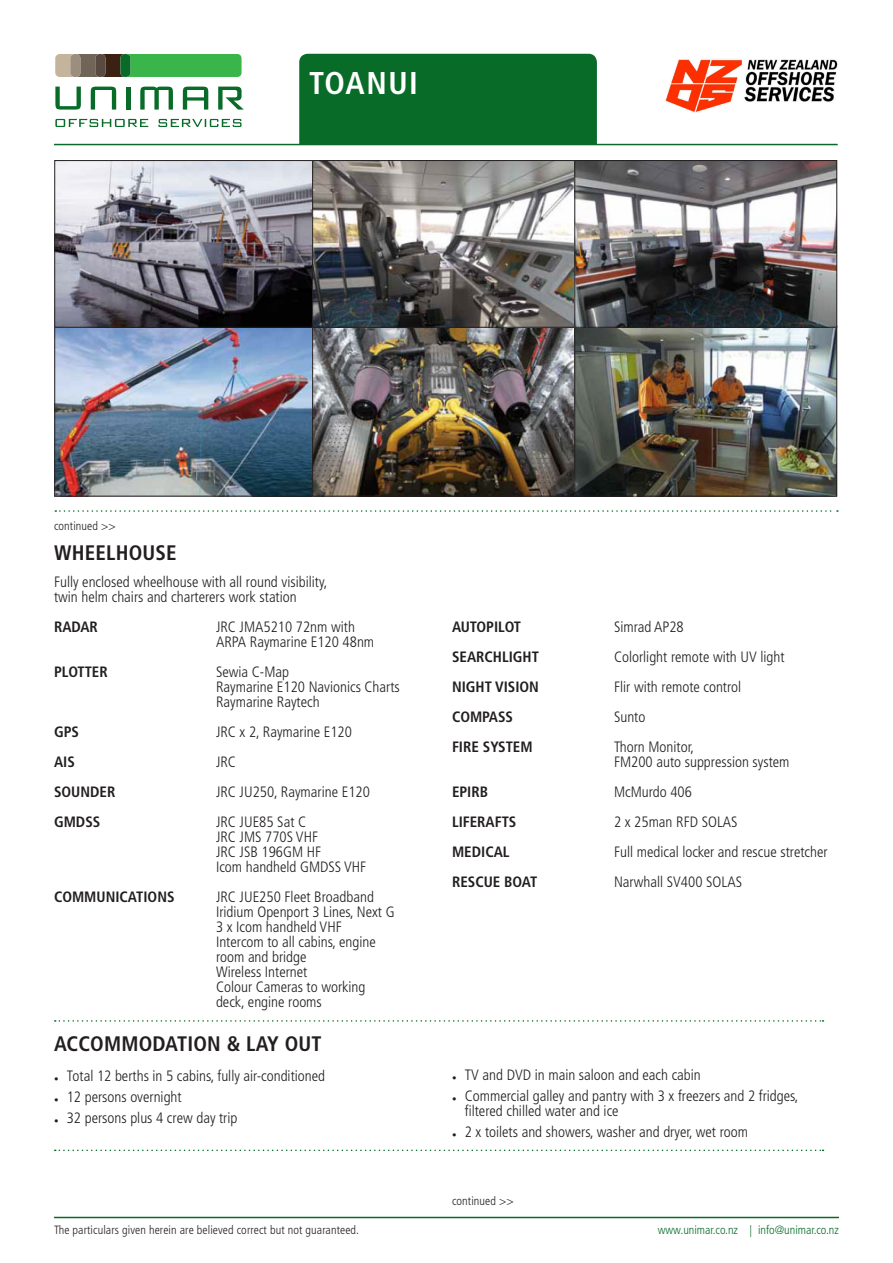
<style>
.page{position:relative;width:893px;height:1263px;background:#fff}
.page>*{position:absolute;margin:0;border:0;box-sizing:border-box;transform-origin:0 0}
.t1{font:700 condensed 31.5px "Frutiger";letter-spacing:.05em;color:#fff}
.t2{font:700 condensed 27px "Frutiger";color:#fff}
.t3{font:700 condensed 21px "Frutiger";letter-spacing:.01em;color:#231f20}
.t4{font:300 condensed 15px/15px "Frutiger";color:#231f20}
.t5{font:700 condensed 15px "Frutiger";color:#231f20}
.t6{font:300 condensed 12px "Frutiger";letter-spacing:.01em;color:#231f20}
.t7{font:300 condensed 12px "Frutiger";color:#086c28}
</style>
<div class="page">
<hr style="left:54px;top:1217px;width:785px;height:1px;background:#086c28">
<hr style="left:54px;top:144px;width:784px;height:1px;background:#086c28">
<div style="left:299px;top:54px;width:298px;height:90px;background:#086c28"></div>
<svg style="left:55px;top:87px;width:26px;height:23px"></svg>
<svg style="left:91px;top:87px;width:25px;height:23px"></svg>
<svg style="left:140px;top:87px;width:33px;height:23px"></svg>
<hr style="left:126px;top:87px;width:4px;height:23px;background:#086c28">
<svg style="left:183px;top:87px;width:25px;height:23px"></svg>
<svg style="left:218px;top:87px;width:26px;height:23px"></svg>
<svg style="left:55px;top:54px;width:187px;height:23px;background:#509850"></svg>
<svg style="left:55px;top:119px;width:93px;height:8px"></svg>
<svg style="left:158px;top:119px;width:84px;height:8px"></svg>
<img style="left:665px;top:59px;width:173px;height:54px">
<img style="left:57px;top:328px;width:255px;height:166px">
<div style="left:55px;top:326px;width:262px;height:170px;border:1px solid #231f20"></div>
<img style="left:314px;top:328px;width:261px;height:166px">
<div style="left:312px;top:326px;width:266px;height:170px;border:1px solid #231f20"></div>
<img style="left:577px;top:328px;width:258px;height:166px">
<div style="left:575px;top:326px;width:262px;height:170px;border:1px solid #231f20"></div>
<svg style="left:55px;top:510px;width:783px;height:2px"></svg>
<svg style="left:55px;top:1020px;width:768px;height:2px"></svg>
<svg style="left:55px;top:1149px;width:768px;height:2px"></svg>
<svg style="left:57px;top:162px;width:255px;height:163px;background:#87858e"></svg>
<div style="left:55px;top:160px;width:262px;height:167px;border:1px solid #231f20"></div>
<img style="left:314px;top:162px;width:261px;height:163px">
<div style="left:312px;top:160px;width:266px;height:167px;border:1px solid #231f20"></div>
<img style="left:577px;top:162px;width:258px;height:163px">
<div style="left:575px;top:160px;width:262px;height:167px;border:1px solid #231f20"></div>
<p class="t2" style="left:309px;top:65px;width:153px">GO EMERALD</p>
<p class="t1" style="left:309px;top:65px;width:110px">TOANUI</p>
<p class="t6" style="left:54px;top:519px;width:63px">continued &gt;&gt;</p>
<p class="t3" style="left:54px;top:540px;width:124px">WHEELHOUSE</p>
<p class="t4" style="left:54px;top:575px;width:275px">Fully enclosed wheelhouse with all round visibility,</p>
<p class="t4" style="left:54px;top:590px;width:244px">twin helm chairs and charterers work station</p>
<p class="t5" style="left:54px;top:618px;width:45px">RADAR</p>
<p class="t4" style="left:216px;top:620px;width:141px">JRC JMA5210 72nm with</p>
<p class="t4" style="left:216px;top:635px;width:160px">ARPA Raymarine E120 48nm</p>
<p class="t5" style="left:54px;top:663px;width:55px">PLOTTER</p>
<p class="t4" style="left:216px;top:665px;width:75px">Sewia C-Map</p>
<p class="t4" style="left:216px;top:680px;width:185px">Raymarine E120 Navionics Charts</p>
<p class="t4" style="left:216px;top:695px;width:105px">Raymarine Raytech</p>
<p class="t5" style="left:54px;top:723px;width:27px">GPS</p>
<p class="t4" style="left:216px;top:725px;width:137px">JRC x 2, Raymarine E120</p>
<p class="t5" style="left:54px;top:753px;width:22px">AIS</p>
<p class="t4" style="left:216px;top:755px;width:21px">JRC</p>
<p class="t5" style="left:54px;top:783px;width:63px">SOUNDER</p>
<p class="t4" style="left:216px;top:785px;width:155px">JRC JU250, Raymarine E120</p>
<p class="t5" style="left:54px;top:813px;width:48px">GMDSS</p>
<p class="t4" style="left:216px;top:815px;width:92px">JRC JUE85 Sat C</p>
<p class="t4" style="left:216px;top:830px;width:104px">JRC JMS 770S VHF</p>
<p class="t4" style="left:216px;top:845px;width:107px">JRC JSB 196GM HF</p>
<p class="t4" style="left:216px;top:860px;width:152px">Icom handheld GMDSS VHF</p>
<p class="t5" style="left:54px;top:888px;width:122px">COMMUNICATIONS</p>
<p class="t4" style="left:216px;top:890px;width:159px">JRC JUE250 Fleet Broadband</p>
<p class="t4" style="left:216px;top:905px;width:180px">Iridium Openport 3 Lines, Next G</p>
<p class="t4" style="left:216px;top:920px;width:127px">3 x Icom handheld VHF</p>
<p class="t4" style="left:216px;top:935px;width:161px">Intercom to all cabins, engine</p>
<p class="t4" style="left:216px;top:950px;width:92px">room and bridge</p>
<p class="t4" style="left:216px;top:965px;width:93px">Wireless Internet</p>
<p class="t4" style="left:216px;top:980px;width:151px">Colour Cameras to working</p>
<p class="t4" style="left:216px;top:995px;width:107px">deck, engine rooms</p>
<p class="t3" style="left:54px;top:1031px;width:269px">ACCOMMODATION &amp; LAY OUT</p>
<p class="t4" style="left:54px;top:1068px;width:273px"><sub>•</sub> Total 12 berths in 5 cabins, fully air-conditioned</p>
<p class="t4" style="left:54px;top:1089px;width:129px"><sub>•</sub> 12 persons overnight</p>
<p class="t4" style="left:54px;top:1110px;width:185px"><sub>•</sub> 32 persons plus 4 crew day trip</p>
<p class="t5" style="left:452px;top:618px;width:71px">AUTOPILOT</p>
<p class="t4" style="left:614px;top:620px;width:71px">Simrad AP28</p>
<p class="t5" style="left:452px;top:648px;width:88px">SEARCHLIGHT</p>
<p class="t4" style="left:614px;top:650px;width:172px">Colorlight remote with UV light</p>
<p class="t5" style="left:452px;top:678px;width:88px">NIGHT VISION</p>
<p class="t4" style="left:614px;top:680px;width:129px">Flir with remote control</p>
<p class="t5" style="left:452px;top:708px;width:63px">COMPASS</p>
<p class="t4" style="left:614px;top:710px;width:33px">Sunto</p>
<p class="t5" style="left:452px;top:738px;width:82px">FIRE SYSTEM</p>
<p class="t4" style="left:614px;top:740px;width:177px">Thorn Monitor,<br>FM200 auto suppression system</p>
<p class="t5" style="left:452px;top:783px;width:38px">EPIRB</p>
<p class="t4" style="left:614px;top:785px;width:79px">McMurdo 406</p>
<p class="t5" style="left:452px;top:813px;width:66px">LIFERAFTS</p>
<p class="t4" style="left:614px;top:815px;width:125px">2 x 25man RFD SOLAS</p>
<p class="t5" style="left:452px;top:843px;width:59px">MEDICAL</p>
<p class="t4" style="left:614px;top:845px;width:215px">Full medical locker and rescue stretcher</p>
<p class="t5" style="left:452px;top:873px;width:87px">RESCUE BOAT</p>
<p class="t4" style="left:614px;top:875px;width:130px">Narwhall SV400 SOLAS</p>
<p class="t4" style="left:452px;top:1067px;width:250px"><sub>•</sub> TV and DVD in main saloon and each cabin</p>
<p class="t4" style="left:465px;top:1088px;width:335px;text-indent:-13px"><sub>•</sub> Commercial galley and pantry with 3 x freezers and 2 fridges, filtered chilled water and ice</p>
<p class="t4" style="left:452px;top:1124px;width:298px"><sub>•</sub> 2 x toilets and showers, washer and dryer, wet room</p>
<p class="t6" style="left:452px;top:1194px;width:63px">continued &gt;&gt;</p>
<p class="t6" style="left:54px;top:1223px;width:307px">The particulars given herein are believed correct but not guaranteed.</p>
<p class="t7" style="left:658px;top:1222px;width:183px">www.unimar.co.nz | info@unimar.co.nz</p>
</div>
